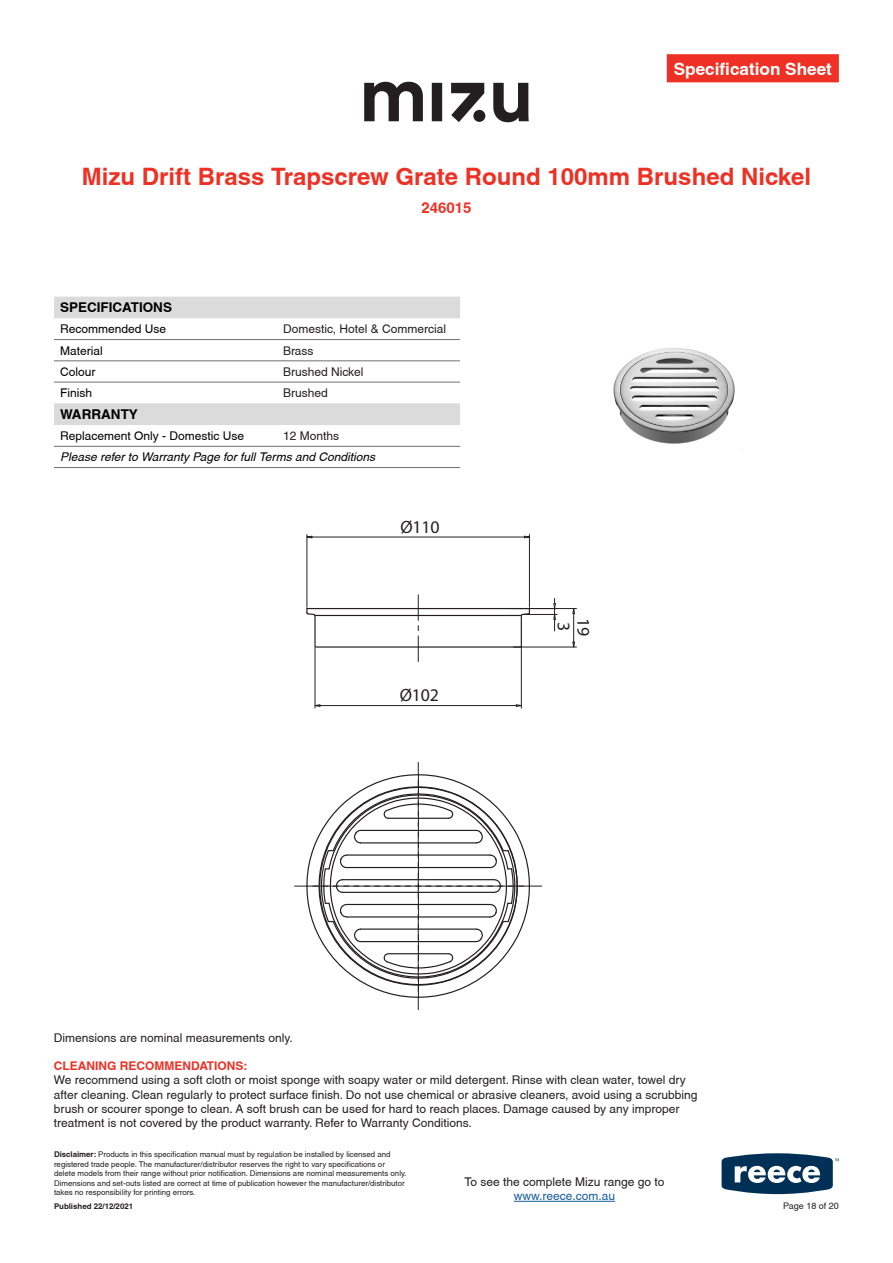
<style>
.page{position:relative;width:893px;height:1263px;background:#fff}
.page>*{position:absolute;margin:0;border:0;box-sizing:border-box;transform-origin:0 0}
.Heading_1{font:700 24px "Helvetica";color:#ee3124}
.t1{font:17.85px "Myriad Pro";letter-spacing:-.01em;color:#231f20}
.t2{font:700 17.1px "Helvetica";color:#fff}
.Heading_1-2{font:700 15px "Helvetica";color:#ee3124}
.t3{font:700 13.5px "Helvetica";color:#000}
.t4{font:12px/14.4px "Helvetica";color:#231f20;text-align:center}
.t5{font:12px "Helvetica";color:#000}
.t6{font:italic 12px "Helvetica";color:#000}
.t7{font:700 12px "Helvetica";color:#ee3124}
.t8{font:9px "Helvetica";color:#231f20}
.t9{font:7.8px/9.4px "Helvetica";color:#231f20}
.t10{font:700 7.8px "Helvetica";color:#231f20}
.s1{font-weight:700}
.s2{color:#175d9e}
</style>
<div class="page">
<svg style="left:722px;top:1153px;width:117px;height:41px"></svg>
<div style="left:667px;top:54px;width:172px;height:28px;background:#ee3124"></div>
<hr style="left:514px;top:1201px;width:101px;height:1px;background:#175d9e">
<svg style="left:364px;top:82px;width:165px;height:40px"></svg>
<svg style="left:54px;top:297px;width:406px;height:128px"></svg>
<hr style="left:54px;top:339px;width:223px;height:1px;background:#6d6f73">
<hr style="left:277px;top:339px;width:183px;height:1px;background:#6d6f73">
<hr style="left:54px;top:361px;width:223px;height:1px;background:#6d6f73">
<hr style="left:277px;top:361px;width:183px;height:1px;background:#6d6f73">
<hr style="left:54px;top:382px;width:223px;height:1px;background:#6d6f73">
<hr style="left:277px;top:382px;width:183px;height:1px;background:#6d6f73">
<hr style="left:54px;top:446px;width:223px;height:1px;background:#6d6f73">
<hr style="left:277px;top:446px;width:183px;height:1px;background:#6d6f73">
<hr style="left:54px;top:467px;width:223px;height:1px;background:#6d6f73">
<hr style="left:277px;top:467px;width:183px;height:1px;background:#6d6f73">
<img style="left:613px;top:348px;width:122px;height:96px">
<svg style="left:295px;top:762px;width:247px;height:247px"></svg>
<hr style="left:521px;top:648px;width:1px;height:60px;background:#231f20">
<hr style="left:315px;top:648px;width:1px;height:60px;background:#231f20">
<hr style="left:320px;top:705px;width:196px;height:1px;background:#231f20">
<svg style="left:516px;top:704px;width:6px;height:3px"></svg>
<svg style="left:314px;top:704px;width:6px;height:3px"></svg>
<svg style="left:306px;top:595px;width:251px;height:66px"></svg>
<hr style="left:514px;top:647px;width:62px;height:1px;background:#231f20">
<hr style="left:510px;top:608px;width:66px;height:1px;background:#231f20">
<svg style="left:572px;top:608px;width:3px;height:40px"></svg>
<hr style="left:315px;top:615px;width:206px;height:1px;background:#231f20">
<hr style="left:529px;top:534px;width:1px;height:73px;background:#231f20">
<hr style="left:307px;top:534px;width:1px;height:73px;background:#231f20">
<hr style="left:312px;top:537px;width:212px;height:1px;background:#231f20">
<h3 class="t2" style="left:674px;top:59px;width:160px">Specification Sheet</h3>
<p class="Heading_1" style="left:82px;top:162px;width:731px">Mizu Drift Brass Trapscrew Grate Round 100mm Brushed Nickel</p>
<p class="Heading_1-2" style="left:421px;top:199px;width:52px">246015</p>
<p class="t3" style="left:60px;top:299px;width:114px">SPECIFICATIONS</p>
<p class="t5" style="left:60px;top:322px;width:108px">Recommended Use</p>
<p class="t4" style="left:283px;top:322px;width:165px">Domestic, Hotel &amp; Commercial</p>
<p class="t5" style="left:60px;top:343px;width:44px">Material</p>
<p class="t4" style="left:283px;top:343px;width:32px">Brass</p>
<p class="t5" style="left:60px;top:365px;width:37px">Colour</p>
<p class="t4" style="left:283px;top:364px;width:82px">Brushed Nickel</p>
<p class="t5" style="left:60px;top:386px;width:34px">Finish</p>
<p class="t4" style="left:283px;top:386px;width:46px">Brushed</p>
<p class="t3" style="left:60px;top:406px;width:79px">WARRANTY</p>
<p class="t5" style="left:60px;top:429px;width:186px">Replacement Only - Domestic Use</p>
<p class="t4" style="left:283px;top:429px;width:58px">12 Months</p>
<p class="t6" style="left:60px;top:450px;width:317px">Please refer to Warranty Page for full Terms and Conditions</p>
<p class="t1" style="left:400px;top:516px;width:41px">Ø110</p>
<p class="t1" style="left:400px;top:684px;width:41px">Ø102</p>
<p class="t1" style="left:575px;top:622px;width:11px;rotate:90deg">3</p>
<p class="t1" style="left:595px;top:618px;width:20px;rotate:90deg">19</p>
<p class="t4" style="left:54px;top:1030px;width:240px">Dimensions are nominal measurements only.</p>
<p class="t7" style="left:54px;top:1058px;width:195px">CLEANING RECOMMENDATIONS:</p>
<p class="t4" style="left:54px;top:1073px;width:645px;text-align:left">We recommend using a soft cloth or moist sponge with soapy water or mild detergent. Rinse with clean water, towel dry after cleaning. Clean regularly to protect surface finish. Do not use chemical or abrasive cleaners, avoid using a scrubbing brush or scourer sponge to clean. A soft brush can be used for hard to reach places. Damage caused by any improper treatment is not covered by the product warranty. Refer to Warranty Conditions.</p>
<p class="t9" style="left:54px;top:1150px;width:354px"><span class="s1">Disclaimer:</span> Products in this specification manual must by regulation be installed by licensed and registered trade people. The manufacturer/distributor reserves the right to vary specifications or delete models from their range without prior notification. Dimensions are nominal measurements only.<br>Dimensions and set-outs listed are correct at time of publication however the manufacturer/distributor takes no responsibility for printing errors.</p>
<p class="t10" style="left:54px;top:1201px;width:81px">Published 22/12/2021</p>
<p class="t4" style="left:465px;top:1174px;width:201px">To see the complete Mizu range go to <span class="s2">www.reece.com.au</span></p>
<p class="t8" style="left:783px;top:1200px;width:57px">Page 18 of 20</p>
</div>
